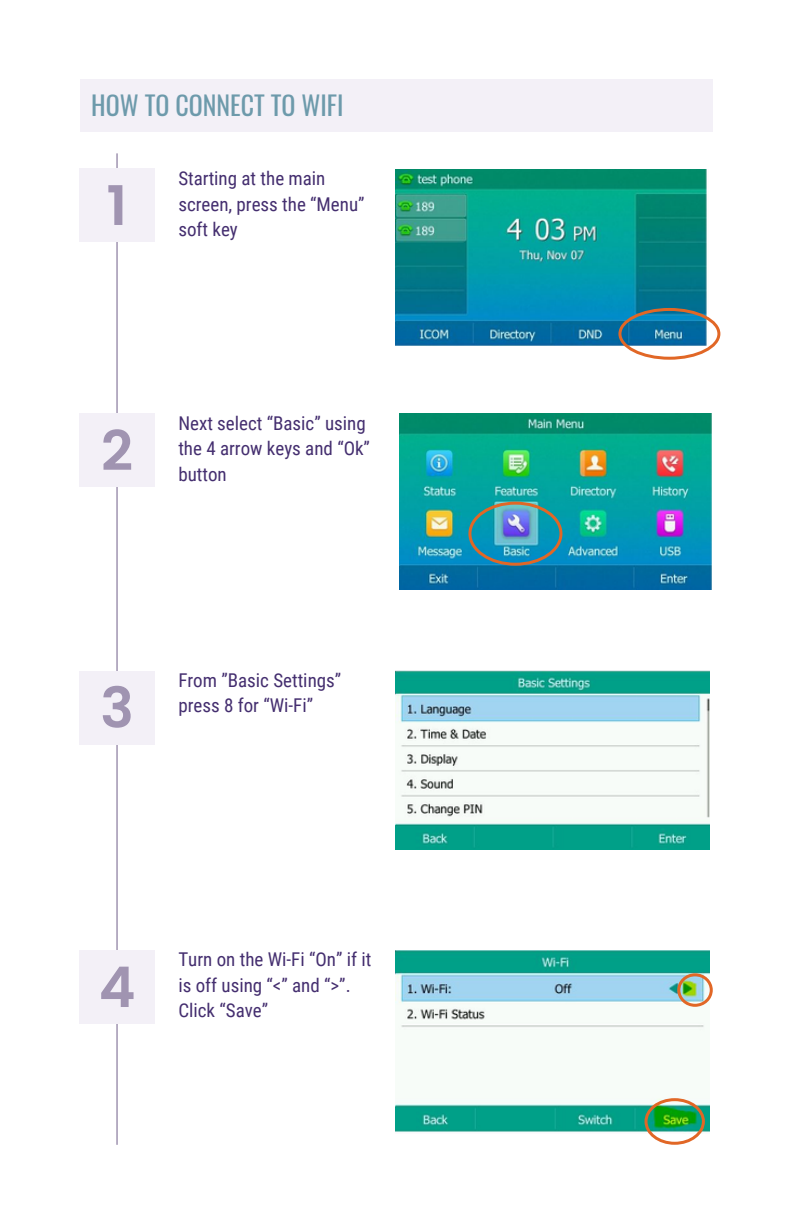
<style>
.page{position:relative;width:792px;height:1224px;background:#fff}
.page>*{position:absolute;margin:0;border:0;box-sizing:border-box;transform-origin:0 0}
.t1{font:600 56px "Poppins";color:#a094b1}
.t2{font:26px "Oswald";color:#6d9aab}
.t3{font:19px/25.6px "Roboto Condensed";color:#442e6f}
</style>
<div class="page">
<img style="left:395px;top:169px;width:312px;height:177px">
<svg style="left:618px;top:308px;width:102px;height:52px"></svg>
<img style="left:399px;top:414px;width:313px;height:175px">
<img style="left:468px;top:502px;width:94px;height:64px">
<div style="left:80px;top:79px;width:633px;height:52px;background:#f3f0f7"></div>
<hr style="left:116px;top:153px;width:2px;height:992px;background:#a094b1">
<div style="left:79px;top:168px;width:76px;height:74px;background:#f3f0f7"></div>
<div style="left:79px;top:414px;width:76px;height:73px;background:#f3f0f7"></div>
<div style="left:79px;top:671px;width:76px;height:73px;background:#f3f0f7"></div>
<div style="left:79px;top:950px;width:76px;height:74px;background:#f3f0f7"></div>
<img style="left:396px;top:950px;width:313px;height:182px">
<svg style="left:645px;top:1098px;width:59px;height:47px"></svg>
<svg style="left:677px;top:973px;width:36px;height:33px"></svg>
<img style="left:396px;top:671px;width:313px;height:178px">
<p class="t2" style="left:91px;top:85px;width:254px">HOW TO CONNECT TO WIFI</p>
<p class="t1" style="left:106px;top:173px;width:23px">1</p>
<p class="t3" style="left:178px;top:166px;width:188px">Starting at the main screen, press the “Menu” soft key</p>
<p class="t1" style="left:101px;top:418px;width:34px">2</p>
<p class="t3" style="left:178px;top:410px;width:193px">Next select “Basic” using the 4 arrow keys and “Ok” button</p>
<p class="t1" style="left:100px;top:675px;width:35px">3</p>
<p class="t3" style="left:178px;top:668px;width:164px">From ”Basic Settings” press 8 for “Wi-Fi”</p>
<p class="t1" style="left:99px;top:955px;width:39px">4</p>
<p class="t3" style="left:178px;top:947px;width:195px">Turn on the Wi-Fi “On” if it is off using “&lt;” and “&gt;”.<br>Click “Save”</p>
</div>
